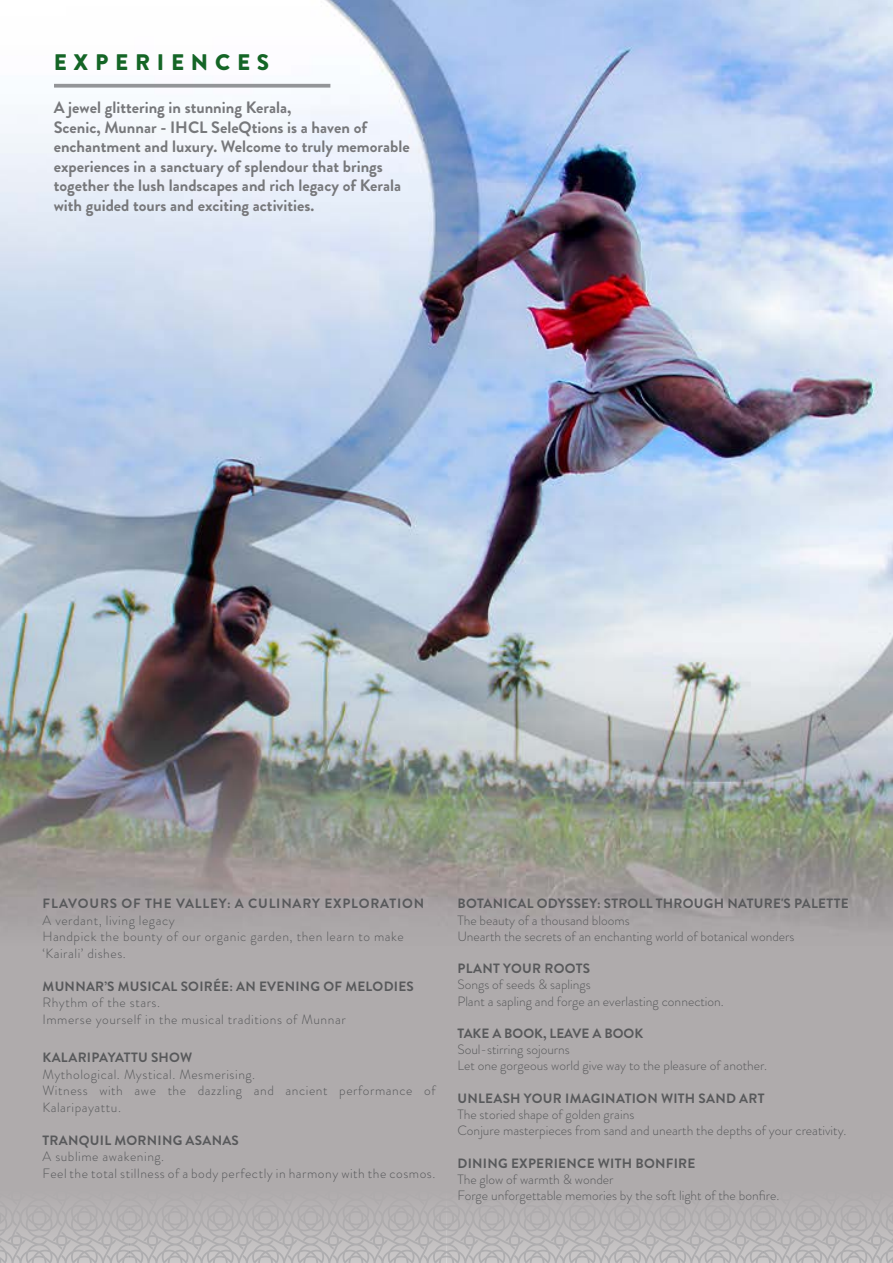
<style>
.page{position:relative;width:893px;height:1263px;background:#fff}
.page>*{position:absolute;margin:0;border:0;box-sizing:border-box;transform-origin:0 0}
.t1{font:900 22.5px "Brandon Grotesque";letter-spacing:.3em;color:#146526}
.t2{font:700 16.5px/19.5px "Brandon Grotesque";color:#77787b}
.t3{font:300 13.5px/16.2px "Brandon Grotesque";color:#58595b}
.t4{font:300 13.5px/16.5px "Brandon Grotesque";letter-spacing:.04em;color:#58595b}
.t5{font:700 13.5px "Brandon Grotesque";letter-spacing:.02em;color:#58595b}
.t6{font:700 13.5px "Brandon Grotesque";letter-spacing:.06em;color:#58595b}
.t7{font:700 13.5px "Brandon Grotesque";color:#58595b}
</style>
<div class="page">
<img style="left:0;top:0;width:892px;height:1173px">
<svg style="left:0;top:1173px;width:893px;height:90px"></svg>
<svg style="left:54px;top:84px;width:276px;height:4px"></svg>
<h1 class="t1" style="left:54px;top:46px;width:217px">EXPERIENCES</h1>
<p class="t2" style="left:54px;top:98px;width:357px">A jewel glittering in stunning Kerala,<br>Scenic, Munnar - IHCL SeleQtions is a haven of enchantment and luxury. Welcome to truly memorable experiences in a sanctuary of splendour that brings together the lush landscapes and rich legacy of Kerala with guided tours and exciting activities.</p>
<p class="t6" style="left:43px;top:894px;width:383px">FLAVOURS OF THE VALLEY: A CULINARY EXPLORATION</p>
<p class="t4" style="left:43px;top:912px;width:363px">A verdant, living legacy<br>Handpick the bounty of our organic garden, then learn to make ‘Kairali’ dishes.</p>
<p class="t5" style="left:43px;top:977px;width:373px">MUNNAR’S MUSICAL SOIRÉE: AN EVENING OF MELODIES</p>
<p class="t4" style="left:43px;top:994px;width:305px">Rhythm of the stars.<br>Immerse yourself in the musical traditions of Munnar</p>
<p class="t5" style="left:43px;top:1048px;width:151px">KALARIPAYATTU SHOW</p>
<p class="t4" style="left:43px;top:1066px;width:395px">Mythological. Mystical. Mesmerising.<br>Witness with awe the dazzling and ancient performance of<br>Kalaripayattu.</p>
<p class="t5" style="left:43px;top:1130px;width:198px">TRANQUIL MORNING ASANAS</p>
<p class="t4" style="left:43px;top:1148px;width:394px">A sublime awakening.<br>Feel the total stillness of a body perfectly in harmony with the cosmos.</p>
<p class="t5" style="left:457px;top:894px;width:393px">BOTANICAL ODYSSEY: STROLL THROUGH NATURE'S PALETTE</p>
<p class="t3" style="left:457px;top:912px;width:339px">The beauty of a thousand blooms<br>Unearth the secrets of an enchanting world of botanical wonders</p>
<p class="t5" style="left:457px;top:959px;width:134px">PLANT YOUR ROOTS</p>
<p class="t3" style="left:457px;top:977px;width:268px">Songs of seeds &amp; saplings<br>Plant a sapling and forge an everlasting connection.</p>
<p class="t7" style="left:457px;top:1024px;width:187px">TAKE A BOOK, LEAVE A BOOK</p>
<p class="t3" style="left:457px;top:1041px;width:311px">Soul-stirring sojourns<br>Let one gorgeous world give way to the pleasure of another.</p>
<p class="t5" style="left:457px;top:1089px;width:308px">UNLEASH YOUR IMAGINATION WITH SAND ART</p>
<p class="t3" style="left:457px;top:1106px;width:391px">The storied shape of golden grains<br>Conjure masterpieces from sand and unearth the depths of your creativity.</p>
<p class="t5" style="left:457px;top:1153px;width:239px">DINING EXPERIENCE WITH BONFIRE</p>
<p class="t3" style="left:457px;top:1171px;width:323px">The glow of warmth &amp; wonder<br>Forge unforgettable memories by the soft light of the bonfire.</p>
</div>
